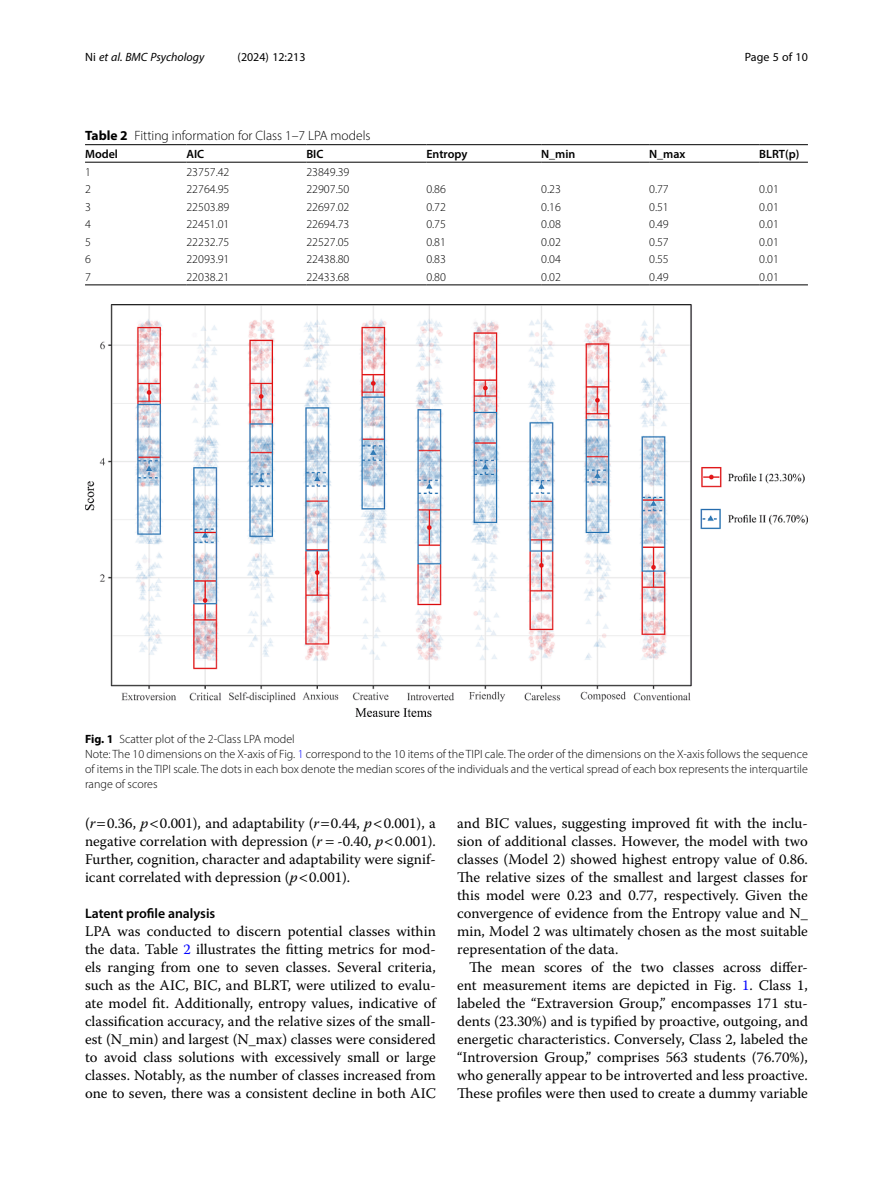
<style>
.page{position:relative;width:893px;height:1191px;background:#fff}
.page>*{position:absolute;margin:0;border:0;box-sizing:border-box;transform-origin:0 0}
.Body_Text{font:14.7px/18px "Warnock Pro";color:#000;text-align:justify}
.Body_Text_Indent{font:14.7px/18px "Warnock Pro";color:#000;text-align:justify}
.Head_2{font:600 13.8px "Myriad Pro";color:#000}
.Table_Caption{font:300 13.5px "Myriad Pro";color:#000}
.Figure_Caption{font:300 12px/15px "Myriad Pro";color:#000;text-align:justify}
.Table_Body{font:300 12px "Myriad Pro";color:#000}
.Table_Head{font:600 12px "Myriad Pro";color:#000}
.t1{font:12px "Myriad Pro";color:#000}
.t2{font:italic 12px "Myriad Pro";color:#000}
.s1{font-style:normal}
.s2{font-weight:700}
.s3{color:#00f}
.s4{font-style:italic}
</style>
<div class="page">
<hr style="left:85px;top:162px;width:101px;height:1px;background:#000">
<hr style="left:186px;top:144px;width:120px;height:1px;background:#000">
<hr style="left:186px;top:162px;width:120px;height:1px;background:#000">
<hr style="left:306px;top:144px;width:120px;height:1px;background:#000">
<hr style="left:306px;top:162px;width:120px;height:1px;background:#000">
<hr style="left:426px;top:144px;width:115px;height:1px;background:#000">
<hr style="left:426px;top:162px;width:115px;height:1px;background:#000">
<hr style="left:541px;top:144px;width:108px;height:1px;background:#000">
<hr style="left:541px;top:162px;width:108px;height:1px;background:#000">
<hr style="left:649px;top:144px;width:110px;height:1px;background:#000">
<hr style="left:649px;top:162px;width:110px;height:1px;background:#000">
<hr style="left:759px;top:144px;width:49px;height:1px;background:#000">
<hr style="left:759px;top:162px;width:49px;height:1px;background:#000">
<hr style="left:85px;top:285px;width:101px;height:1px;background:#000">
<hr style="left:186px;top:285px;width:120px;height:1px;background:#000">
<hr style="left:306px;top:285px;width:120px;height:1px;background:#000">
<hr style="left:426px;top:285px;width:115px;height:1px;background:#000">
<hr style="left:541px;top:285px;width:108px;height:1px;background:#000">
<hr style="left:649px;top:285px;width:110px;height:1px;background:#000">
<hr style="left:759px;top:285px;width:49px;height:1px;background:#000">
<hr style="left:85px;top:144px;width:101px;height:1px;background:#000">
<img style="left:85px;top:304px;width:723px;height:412px">
<p class="t2" style="left:85px;top:50px;width:121px"><span class="s1">Ni</span> et al. BMC Psychology</p>
<p class="t1" style="left:238px;top:50px;width:70px">(2024) 12:213</p>
<p class="t1" style="left:745px;top:50px;width:65px">Page 5 of 10</p>
<p class="Table_Caption" style="left:85px;top:128px;width:287px"><span class="s2">Table 2</span> Fitting information for Class 1–7 LPA models</p>
<p class="Table_Head" style="left:85px;top:146px;width:34px">Model</p>
<p class="Table_Head" style="left:186px;top:146px;width:19px">AIC</p>
<p class="Table_Head" style="left:306px;top:146px;width:19px">BIC</p>
<p class="Table_Head" style="left:426px;top:146px;width:43px">Entropy</p>
<p class="Table_Head" style="left:541px;top:146px;width:36px">N_min</p>
<p class="Table_Head" style="left:649px;top:146px;width:38px">N_max</p>
<p class="Table_Head" style="left:759px;top:146px;width:42px">BLRT(p)</p>
<p class="Table_Body" style="left:85px;top:164px;width:7px">1</p>
<p class="Table_Body" style="left:186px;top:164px;width:45px">23757.42</p>
<p class="Table_Body" style="left:306px;top:164px;width:45px">23849.39</p>
<p class="Table_Body" style="left:85px;top:182px;width:7px">2</p>
<p class="Table_Body" style="left:186px;top:182px;width:45px">22764.95</p>
<p class="Table_Body" style="left:306px;top:182px;width:45px">22907.50</p>
<p class="Table_Body" style="left:426px;top:182px;width:21px">0.86</p>
<p class="Table_Body" style="left:541px;top:182px;width:21px">0.23</p>
<p class="Table_Body" style="left:649px;top:182px;width:21px">0.77</p>
<p class="Table_Body" style="left:759px;top:182px;width:21px">0.01</p>
<p class="Table_Body" style="left:85px;top:199px;width:7px">3</p>
<p class="Table_Body" style="left:186px;top:199px;width:45px">22503.89</p>
<p class="Table_Body" style="left:306px;top:199px;width:45px">22697.02</p>
<p class="Table_Body" style="left:426px;top:199px;width:21px">0.72</p>
<p class="Table_Body" style="left:541px;top:199px;width:21px">0.16</p>
<p class="Table_Body" style="left:649px;top:199px;width:21px">0.51</p>
<p class="Table_Body" style="left:759px;top:199px;width:21px">0.01</p>
<p class="Table_Body" style="left:85px;top:217px;width:7px">4</p>
<p class="Table_Body" style="left:186px;top:217px;width:45px">22451.01</p>
<p class="Table_Body" style="left:306px;top:217px;width:45px">22694.73</p>
<p class="Table_Body" style="left:426px;top:217px;width:21px">0.75</p>
<p class="Table_Body" style="left:541px;top:217px;width:21px">0.08</p>
<p class="Table_Body" style="left:649px;top:217px;width:21px">0.49</p>
<p class="Table_Body" style="left:759px;top:217px;width:21px">0.01</p>
<p class="Table_Body" style="left:85px;top:234px;width:7px">5</p>
<p class="Table_Body" style="left:186px;top:234px;width:45px">22232.75</p>
<p class="Table_Body" style="left:306px;top:234px;width:45px">22527.05</p>
<p class="Table_Body" style="left:426px;top:234px;width:21px">0.81</p>
<p class="Table_Body" style="left:541px;top:234px;width:21px">0.02</p>
<p class="Table_Body" style="left:649px;top:234px;width:21px">0.57</p>
<p class="Table_Body" style="left:759px;top:234px;width:21px">0.01</p>
<p class="Table_Body" style="left:85px;top:252px;width:7px">6</p>
<p class="Table_Body" style="left:186px;top:252px;width:45px">22093.91</p>
<p class="Table_Body" style="left:306px;top:252px;width:45px">22438.80</p>
<p class="Table_Body" style="left:426px;top:252px;width:21px">0.83</p>
<p class="Table_Body" style="left:541px;top:252px;width:21px">0.04</p>
<p class="Table_Body" style="left:649px;top:252px;width:21px">0.55</p>
<p class="Table_Body" style="left:759px;top:252px;width:21px">0.01</p>
<p class="Table_Body" style="left:85px;top:269px;width:7px">7</p>
<p class="Table_Body" style="left:186px;top:269px;width:45px">22038.21</p>
<p class="Table_Body" style="left:306px;top:269px;width:45px">22433.68</p>
<p class="Table_Body" style="left:426px;top:269px;width:21px">0.80</p>
<p class="Table_Body" style="left:541px;top:269px;width:21px">0.02</p>
<p class="Table_Body" style="left:649px;top:269px;width:21px">0.49</p>
<p class="Table_Body" style="left:759px;top:269px;width:21px">0.01</p>
<p class="Figure_Caption" style="left:85px;top:731px;width:211px"><span class="s2">Fig. 1</span> Scatter plot of the 2-Class LPA model</p>
<p class="Figure_Caption" style="left:85px;top:746px;width:724px">Note: The 10 dimensions on the X-axis of Fig. <span class="s3">1</span> correspond to the 10 items of the TIPI cale. The order of the dimensions on the X-axis follows the sequence of items in the TIPI scale. The dots in each box denote the median scores of the individuals and the vertical spread of each box represents the interquartile range of scores</p>
<p class="Body_Text" style="left:85px;top:814px;width:352px">(<span class="s4">r</span> 0.36, <span class="s4">p</span> 0.001), and adaptability (<span class="s4">r</span> 0.44, <span class="s4">p</span> 0.001), a negative correlation with depression (<span class="s4">r</span> -0.40, <span class="s4">p</span> 0.001).<br>Further, cognition, character and adaptability were signif&shy;icant correlated with depression (<span class="s4">p</span> 0.001).</p>
<p class="Head_2" style="left:85px;top:905px;width:132px">Latent profile analysis</p>
<p class="Body_Text" style="left:85px;top:922px;width:352px">LPA was conducted to discern potential classes within the data. Table <span class="s3">2</span> illustrates the fitting metrics for mod&shy;els ranging from one to seven classes. Several criteria, such as the AIC, BIC, and BLRT, were utilized to evalu&shy;ate model fit. Additionally, entropy values, indicative of classification accuracy, and the relative sizes of the small&shy;est (N_min) and largest (N_max) classes were considered to avoid class solutions with excessively small or large classes. Notably, as the number of classes increased from one to seven, there was a consistent decline in both AIC</p>
<p class="Body_Text" style="left:457px;top:814px;width:352px">and BIC values, suggesting improved fit with the inclu&shy;sion of additional classes. However, the model with two classes (Model 2) showed highest entropy value of 0.86.<br>The relative sizes of the smallest and largest classes for this model were 0.23 and 0.77, respectively. Given the convergence of evidence from the Entropy value and N_ min, Model 2 was ultimately chosen as the most suitable representation of the data.</p>
<p class="Body_Text_Indent" style="left:457px;top:958px;width:352px;text-indent:12px">The mean scores of the two classes across differ&shy;ent measurement items are depicted in Fig. <span class="s3">1</span>. Class 1, labeled the “Extraversion Group,” encompasses 171 stu&shy;dents (23.30%) and is typified by proactive, outgoing, and energetic characteristics. Conversely, Class 2, labeled the “Introversion Group,” comprises 563 students (76.70%), who generally appear to be introverted and less proactive.<br>These profiles were then used to create a dummy variable</p>
</div>
